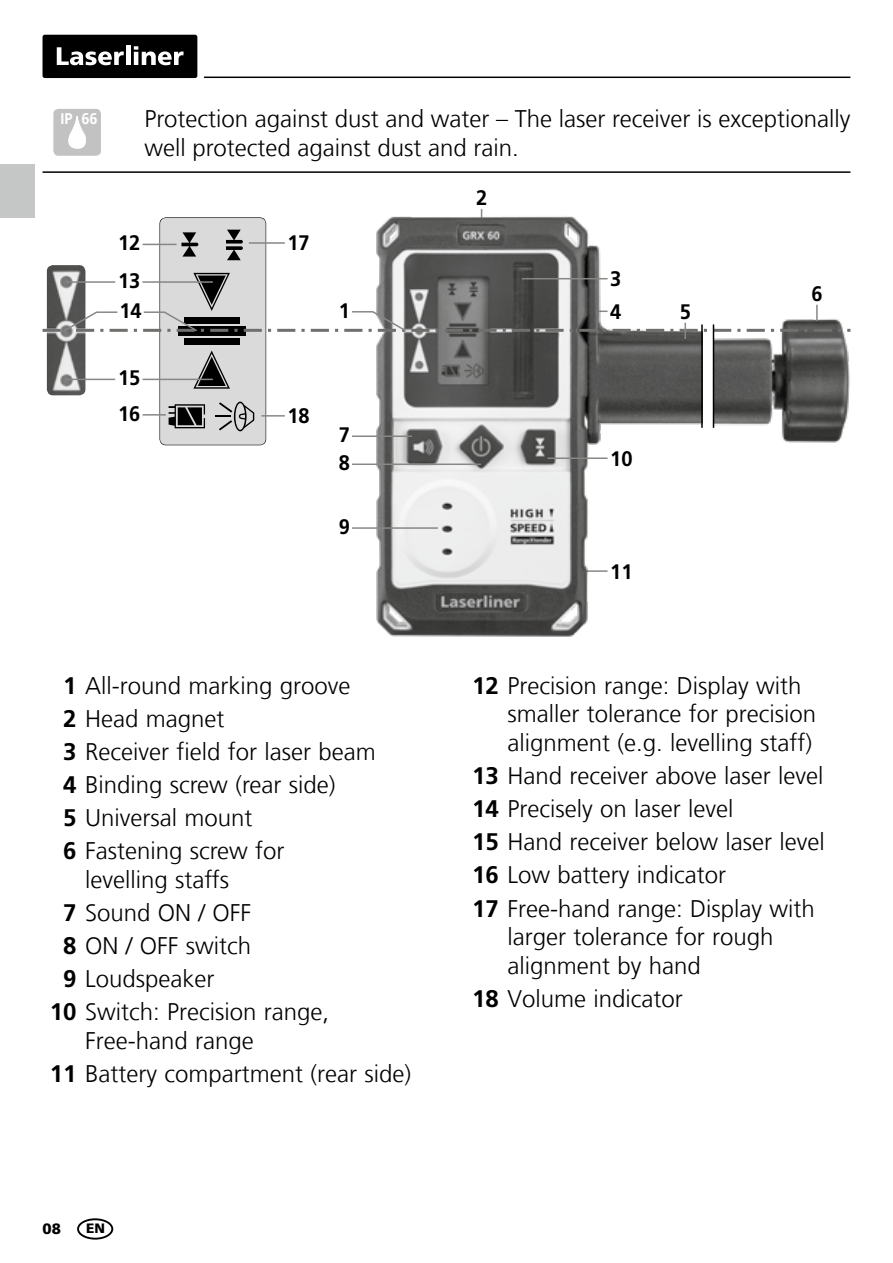
<style>
.page{position:relative;width:893px;height:1263px;background:#fff}
.page>*{position:absolute;margin:0;border:0;box-sizing:border-box;transform-origin:0 0}
.t1{font:300 24px/33px "Frutiger LT Com";color:#000}
.t2{font:700 21px/37.5px "Frutiger LT Com";color:#000;scale:.95 1}
.t3{font:700 15.6px "Frutiger LT Com";color:#fff;scale:.94 1}
.t4{font:900 15px "Frutiger LT Com";color:#000}
.t5{font:900 13.5px "Frutiger LT Com";color:#000}
.s1{font-weight:700}
</style>
<div class="page">
<hr style="left:204px;top:77px;width:646px;height:1px;background:#000">
<div style="left:43px;top:35px;width:154px;height:43px;background:#000;border-radius:2px"></div>
<svg style="left:57px;top:47px;width:67px;height:18px"></svg>
<hr style="left:126px;top:46px;width:4px;height:19px;background:#fff">
<svg style="left:134px;top:46px;width:50px;height:19px"></svg>
<div style="left:53px;top:109px;width:48px;height:47px;background:#c2c2c3;border-radius:5px"></div>
<svg style="left:69px;top:116px;width:17px;height:33px"></svg>
<hr style="left:43px;top:171px;width:807px;height:2px;background:#000">
<img style="left:376px;top:445px;width:232px;height:192px">
<hr style="left:352px;top:527px;width:86px;height:2px;background:#878786">
<hr style="left:352px;top:463px;width:129px;height:2px;background:#878786">
<hr style="left:548px;top:457px;width:59px;height:2px;background:#878786">
<svg style="left:43px;top:209px;width:807px;height:236px"></svg>
<hr style="left:261px;top:415px;width:24px;height:2px;background:#878786">
<hr style="left:249px;top:242px;width:36px;height:2px;background:#878786">
<div style="left:0;top:164px;width:34px;height:54px;background:#c5c6c6"></div>
<div style="left:77px;top:1218px;width:36px;height:21px;border:2px solid #000;border-radius:50%"></div>
<p class="t3" style="left:60px;top:110px;width:41px">IP 66</p>
<p class="t1" style="left:145px;top:104px;width:707px;line-height:28.8px">Protection against dust and water – The laser receiver is exceptionally well protected against dust and rain.</p>
<p class="t2" style="left:118px;top:225px;width:25px">12<br>13</p>
<p class="t2" style="left:119px;top:292px;width:25px">14</p>
<p class="t2" style="left:118px;top:361px;width:25px;line-height:35.4px">15<br>16</p>
<p class="t2" style="left:287px;top:225px;width:25px">17</p>
<p class="t2" style="left:339px;top:292px;width:13px">1</p>
<p class="t2" style="left:287px;top:397px;width:25px">18</p>
<p class="t2" style="left:339px;top:416px;width:13px">7</p>
<p class="t2" style="left:339px;top:444px;width:13px">8</p>
<p class="t2" style="left:339px;top:508px;width:13px">9</p>
<p class="t2" style="left:476px;top:179px;width:13px">2</p>
<p class="t2" style="left:610px;top:260px;width:13px">3</p>
<p class="t2" style="left:610px;top:293px;width:13px">4</p>
<p class="t2" style="left:680px;top:293px;width:13px">5</p>
<p class="t2" style="left:610px;top:440px;width:25px">10</p>
<p class="t2" style="left:610px;top:553px;width:25px">11</p>
<p class="t2" style="left:812px;top:275px;width:13px">6</p>
<p class="t1" style="left:63px;top:669px;width:314px"><span class="s1">1</span> All-round marking groove<br><span class="s1">2</span> Head magnet<br><span class="s1">3</span> Receiver field for laser beam<br><span class="s1">4</span> Binding screw (rear side)<br><span class="s1">5</span> Universal mount<br><span class="s1">6</span> Fastening screw for</p>
<p class="t1" style="left:85px;top:863px;width:146px">levelling staffs</p>
<p class="t1" style="left:63px;top:896px;width:189px"><span class="s1">7</span> Sound ON / OFF</p>
<p class="t1" style="left:63px;top:929px;width:189px"><span class="s1">8</span> ON / OFF switch</p>
<p class="t1" style="left:63px;top:962px;width:153px"><span class="s1">9</span> Loudspeaker</p>
<p class="t1" style="left:50px;top:995px;width:281px"><span class="s1">10</span> Switch: Precision range,</p>
<p class="t1" style="left:50px;top:1024px;width:363px;text-indent:35px">Free-hand range<br><span class="s1">11</span> Battery compartment (rear side)</p>
<p class="t4" style="left:43px;top:1219px;width:20px">08</p>
<p class="t5" style="left:86px;top:1220px;width:20px">EN</p>
<p class="t1" style="left:507px;top:671px;width:310px;line-height:28.8px;text-indent:-35px"><span class="s1">12</span> Precision range: Display with smaller tolerance for precision alignment (e.g. levelling staff)</p>
<p class="t1" style="left:472px;top:760px;width:354px"><span class="s1">13</span> Hand receiver above laser level<br><span class="s1">14</span> Precisely on laser level<br><span class="s1">15</span> Hand receiver below laser level<br><span class="s1">16</span> Low battery indicator<br><span class="s1">17</span> Free-hand range: Display with</p>
<p class="t1" style="left:507px;top:923px;width:268px;line-height:28.8px">larger tolerance for rough alignment by hand</p>
<p class="t1" style="left:472px;top:982px;width:212px"><span class="s1">18</span> Volume indicator</p>
</div>
